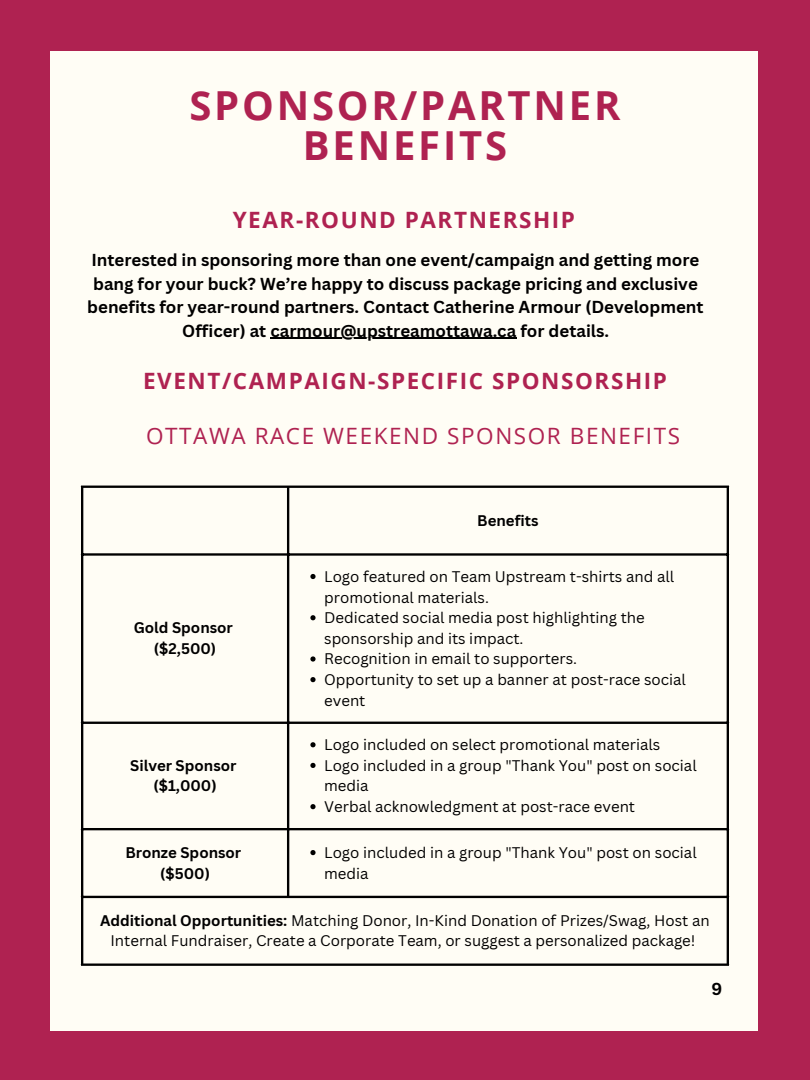
<style>
.page{position:relative;width:810px;height:1080px;background:#af2251}
.page>*{position:absolute;margin:0;border:0;box-sizing:border-box;transform-origin:0 0}
.t1{font:700 40px/39.9px "Open Sans";letter-spacing:.07em;color:#af2251;text-align:center}
.t2{font:700 22.5px "Open Sans";letter-spacing:.07em;color:#af2251}
.t3{font:22.5px "Open Sans";letter-spacing:.07em;color:#af2251}
.t4{font:700 16.88px/23.4px "Canva Sans";color:#000;text-align:center}
.t5{font:15px/20.6px "Canva Sans";color:#000}
.t6{font:700 15px "Canva Sans";color:#000}
.s1{font-weight:700}
</style>
<div class="page">
<div style="left:50px;top:51px;width:708px;height:980px;background:#fffdf5"></div>
<svg style="left:310px;top:574px;width:6px;height:5px"></svg>
<svg style="left:310px;top:615px;width:6px;height:5px"></svg>
<svg style="left:310px;top:656px;width:6px;height:6px"></svg>
<svg style="left:310px;top:677px;width:6px;height:5px"></svg>
<svg style="left:310px;top:742px;width:6px;height:5px"></svg>
<svg style="left:310px;top:763px;width:6px;height:5px"></svg>
<svg style="left:310px;top:804px;width:6px;height:5px"></svg>
<svg style="left:310px;top:850px;width:6px;height:5px"></svg>
<hr style="left:81px;top:488px;width:2px;height:476px;background:#000">
<hr style="left:287px;top:488px;width:2px;height:408px;background:#000">
<hr style="left:727px;top:488px;width:2px;height:476px;background:#000">
<hr style="left:81px;top:486px;width:648px;height:2px;background:#000">
<hr style="left:81px;top:553px;width:648px;height:3px;background:#000">
<hr style="left:81px;top:722px;width:648px;height:2px;background:#000">
<hr style="left:81px;top:828px;width:648px;height:2px;background:#000">
<hr style="left:81px;top:896px;width:648px;height:2px;background:#000">
<hr style="left:81px;top:964px;width:648px;height:2px;background:#000">
<hr style="left:270px;top:338px;width:246px;height:1px;background:#000">
<p class="t1" style="left:189px;top:85px;width:433px">SPONSOR/PARTNER<br>BENEFITS</p>
<p class="t2" style="left:233px;top:204px;width:344px">YEAR-ROUND PARTNERSHIP</p>
<p class="t4" style="left:87px;top:248px;width:618px">Interested in sponsoring more than one event/campaign and getting more bang for your buck? We’re happy to discuss package pricing and exclusive benefits for year-round partners. Contact Catherine Armour (Development Officer) at carmour@upstreamottawa.ca for details.</p>
<p class="t2" style="left:143px;top:365px;width:525px">EVENT/CAMPAIGN-SPECIFIC SPONSORSHIP</p>
<p class="t3" style="left:146px;top:420px;width:536px">OTTAWA RACE WEEKEND SPONSOR BENEFITS</p>
<h2 class="t6" style="left:134px;top:617px;width:101px">Gold Sponsor</h2>
<p class="t6" style="left:154px;top:638px;width:64px">($2,500)</p>
<p class="t6" style="left:130px;top:755px;width:108px">Silver Sponsor</p>
<p class="t6" style="left:153px;top:775px;width:65px">($1,000)</p>
<h1 class="t6" style="left:477px;top:510px;width:63px">Benefits</h1>
<h2 class="t5" style="left:324px;top:566px;width:352px">Logo featured on Team Upstream t-shirts and all promotional materials.</h2>
<h3 class="t5" style="left:324px;top:607px;width:322px">Dedicated social media post highlighting the sponsorship and its impact.</h3>
<p class="t5" style="left:324px;top:648px;width:255px">Recognition in email to supporters.</p>
<p class="t5" style="left:324px;top:669px;width:363px">Opportunity to set up a banner at post-race social event</p>
<p class="t5" style="left:324px;top:734px;width:338px">Logo included on select promotional materials</p>
<p class="t5" style="left:324px;top:755px;width:374px">Logo included in a group "Thank You" post on social media</p>
<p class="t5" style="left:324px;top:796px;width:312px">Verbal acknowledgment at post-race event</p>
<p class="t5" style="left:324px;top:842px;width:374px">Logo included in a group "Thank You" post on social media</p>
<p class="t5" style="left:100px;top:910px;width:611px;text-align:center"><span class="s1">Additional Opportunities:</span> Matching Donor, In-Kind Donation of Prizes/Swag, Host an<br>Internal Fundraiser, Create a Corporate Team, or suggest a personalized package!</p>
<p class="t6" style="left:125px;top:842px;width:117px">Bronze Sponsor</p>
<p class="t6" style="left:160px;top:863px;width:51px">($500)</p>
<p class="t4" style="left:711px;top:977px;width:12px">9</p>
</div>
